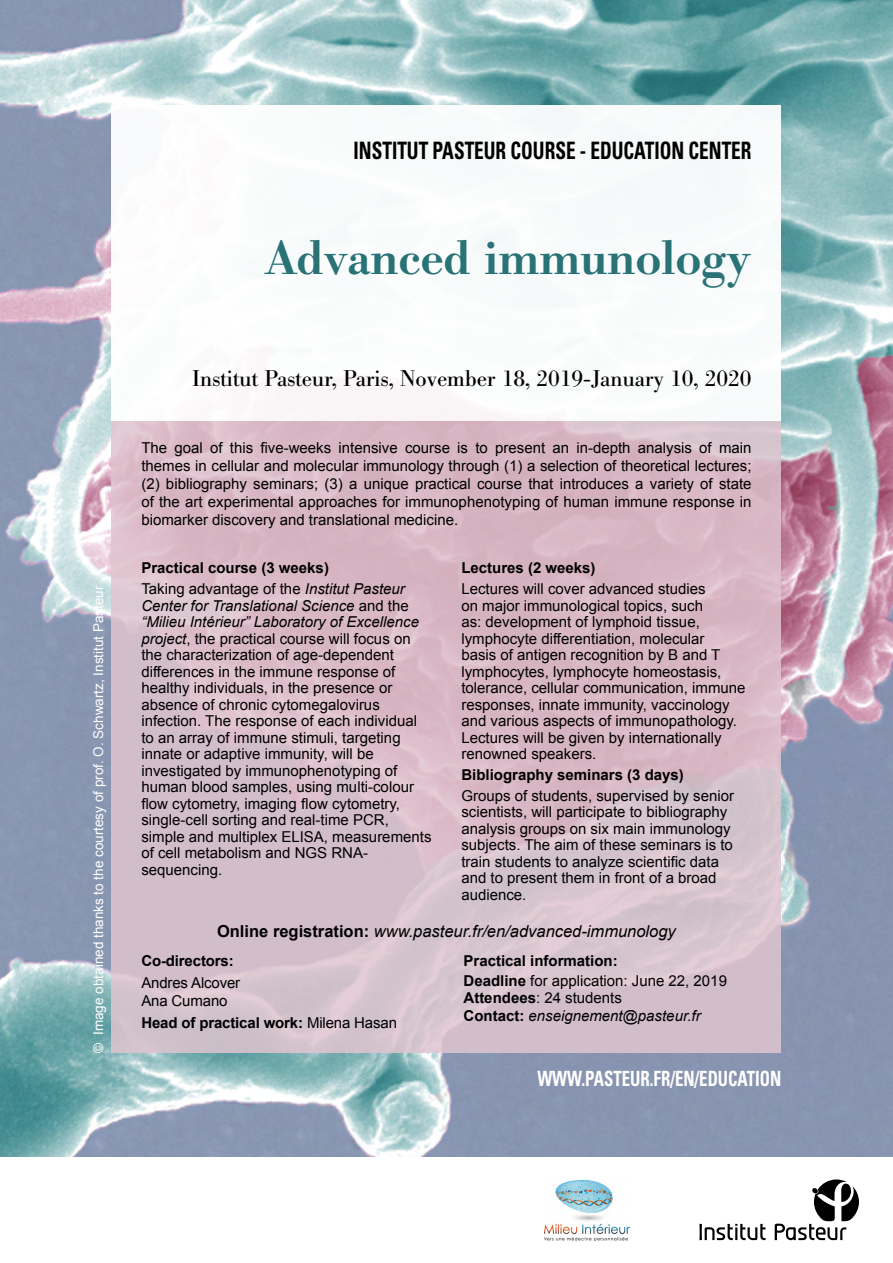
<style>
.page{position:relative;width:893px;height:1263px;background:#fff}
.page>*{position:absolute;margin:0;border:0;box-sizing:border-box;transform-origin:0 0}
.t1{font:500 48px "Bodoni BE";color:#297275}
.t2{font:700 condensed 24px "Univers LT";color:#000;scale:.8 1}
.t3{font:22.5px "Bodoni BE";color:#000}
.t4{font:700 condensed 21px "Univers LT";color:#fff;scale:.8 1}
.t5{font:italic 16.5px "Arial";color:#000}
.t6{font:15px/16.5px "Arial";color:#000}
.t7{font:700 15px "Arial";color:#000}
.t8{font:italic 15px "Arial";color:#000}
.t9{font:13.5px "Arial";color:#fff}
.s1{font-style:italic}
.s2{font-weight:700;font-style:normal}
.s3{font-weight:400}
.s4{font-weight:700}
</style>
<div class="page">
<img style="left:0;top:0;width:893px;height:1157px">
<svg style="left:699px;top:1179px;width:160px;height:61px"></svg>
<img style="left:544px;top:1179px;width:85px;height:61px">
<div style="left:112px;top:105px;width:669px;height:316px;background:#fff"></div>
<svg style="left:112px;top:421px;width:669px;height:631px;fill:#d7bdca"></svg>
<p class="t9" style="left:90px;top:1052px;width:469px;rotate:-90deg">© Image obtained thanks to the courtesy of prof. O. Schwartz, Institut Pasteur</p>
<p class="t2" style="left:354px;top:136px;width:499px">INSTITUT PASTEUR COURSE - EDUCATION CENTER</p>
<p class="t1" style="left:264px;top:230px;width:489px">Advanced immunology</p>
<p class="t3" style="left:192px;top:366px;width:561px">Institut Pasteur, Paris, November 18, 2019-January 10, 2020</p>
<p class="t6" style="left:141px;top:439px;width:612px;line-height:18px;text-align:justify">The goal of this five-weeks intensive course is to present an in-depth analysis of main themes in cellular and molecular immunology through (1) a selection of theoretical lectures; (2) bibliography seminars; (3) a unique practical course that introduces a variety of state of the art experimental approaches for immunophenotyping of human immune response in biomarker discovery and translational medicine.</p>
<p class="t7" style="left:141px;top:558px;width:189px">Practical course (3 weeks)</p>
<p class="t6" style="left:141px;top:581px;width:292px">Taking advantage of the <span class="s1">Institut Pasteur Center for Translational Science</span> and the <span class="s1">“Milieu Intérieur” Laboratory of Excellence project</span>, the practical course will focus on the characterization of age-dependent differences in the immune response of healthy individuals, in the presence or absence of chronic cytomegalovirus infection. The response of each individual to an array of immune stimuli, targeting innate or adaptive immunity, will be investigated by immunophenotyping of human blood samples, using multi-colour flow cytometry, imaging flow cytometry, single-cell sorting and real-time PCR, simple and multiplex ELISA, measurements of cell metabolism and NGS RNA&shy;sequencing.</p>
<p class="t7" style="left:461px;top:558px;width:136px">Lectures (2 weeks)</p>
<p class="t6" style="left:461px;top:581px;width:286px">Lectures will cover advanced studies<br>on major immunological topics, such<br>as: development of lymphoid tissue, lymphocyte differentiation, molecular<br>basis of antigen recognition by B and T lymphocytes, lymphocyte homeostasis, tolerance, cellular communication, immune responses, innate immunity, vaccinology and various aspects of immunopathology.<br>Lectures will be given by internationally renowned speakers.</p>
<p class="t7" style="left:461px;top:765px;width:224px">Bibliography seminars (3 days)</p>
<p class="t6" style="left:461px;top:787px;width:274px">Groups of students, supervised by senior scientists, will participate to bibliography analysis groups on six main immunology subjects. The aim of these seminars is to train students to analyze scientific data and to present them in front of a broad audience.</p>
<p class="t5" style="left:217px;top:920px;width:460px"><span class="s2">Online registration:</span> www.pasteur.fr/en/advanced-immunology</p>
<p class="t7" style="left:141px;top:950px;width:94px">Co-directors:</p>
<p class="t6" style="left:141px;top:974px;width:100px;line-height:18px">Andres Alcover<br>Ana Cumano</p>
<p class="t7" style="left:141px;top:1013px;width:257px">Head of practical work: <span class="s3">Milena Hasan</span></p>
<p class="t7" style="left:463px;top:950px;width:156px">Practical information:</p>
<p class="t6" style="left:463px;top:973px;width:265px"><span class="s4">Deadline</span> for application: June 22, 2019</p>
<p class="t6" style="left:463px;top:989px;width:160px"><span class="s4">Attendees</span>: 24 students</p>
<p class="t8" style="left:463px;top:1006px;width:239px"><span class="s2">Contact:</span> enseignement@pasteur.fr</p>
<p class="t4" style="left:537px;top:1066px;width:306px">WWW.PASTEUR.FR/EN/EDUCATION</p>
</div>
